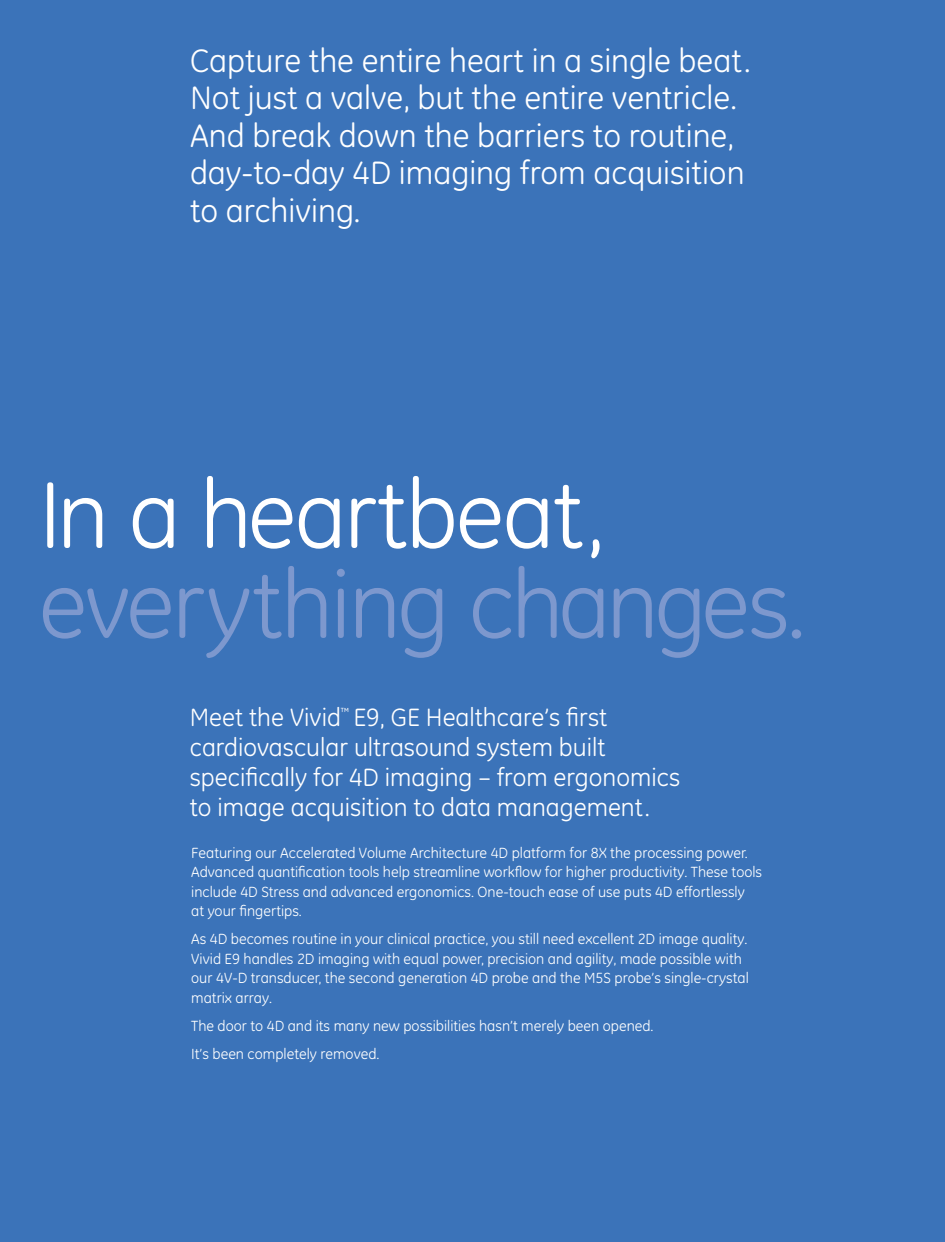
<style>
.page{position:relative;width:945px;height:1242px;background:#3b73b9}
.page>*{position:absolute;margin:0;border:0;box-sizing:border-box;transform-origin:0 0}
.t1{font:95.7px "GE Inspira";letter-spacing:-.025em;color:#7d98ce}
.t2{font:95.7px "GE Inspira";letter-spacing:-.02em;color:#fff}
.t3{font:33px/37.5px "GE Inspira";color:#fff}
.t4{font:25.5px/30px "GE Inspira";color:#fff}
.t5{font:15px/19.5px "GE Inspira";color:#fff}
.t6{font:10.5px "GE Inspira";color:#fff}
</style>
<div class="page">
<h2 class="t3" style="left:190px;top:42px;width:562px">Capture the entire heart in a single beat.<br>Not just a valve, but the entire ventricle.<br>And break down the barriers to routine, day-to-day 4D imaging from acquisition to archiving.</h2>
<h1 class="t2" style="left:39px;top:460px;width:568px">In a heartbeat,</h1>
<h1 class="t1" style="left:39px;top:550px;width:769px">everything changes.</h1>
<h3 class="t4" style="left:190px;top:702px;width:492px;text-indent:164px">E9, GE Healthcare’s first cardiovascular ultrasound system built specifically for 4D imaging – from ergonomics to image acquisition to data management.</h3>
<p class="t5" style="left:191px;top:843px;width:572px">Featuring our Accelerated Volume Architecture 4D platform for 8X the processing power.<br>Advanced quantification tools help streamline workflow for higher productivity. These tools include 4D Stress and advanced ergonomics. One-touch ease of use puts 4D effortlessly<br>at your fingertips.</p>
<p class="t5" style="left:191px;top:929px;width:559px">As 4D becomes routine in your clinical practice, you still need excellent 2D image quality.<br>Vivid E9 handles 2D imaging with equal power, precision and agility, made possible with our 4V-D transducer, the second generation 4D probe and the M5S probe’s single-crystal matrix array.</p>
<p class="t5" style="left:191px;top:1012px;width:464px;line-height:28.2px">The door to 4D and its many new possibilities hasn’t merely been opened.<br>It’s been completely removed.</p>
<h3 class="t4" style="left:190px;top:702px;width:153px">Meet the Vivid</h3>
<p class="t6" style="left:341px;top:706px;width:10px">™</p>
</div>
